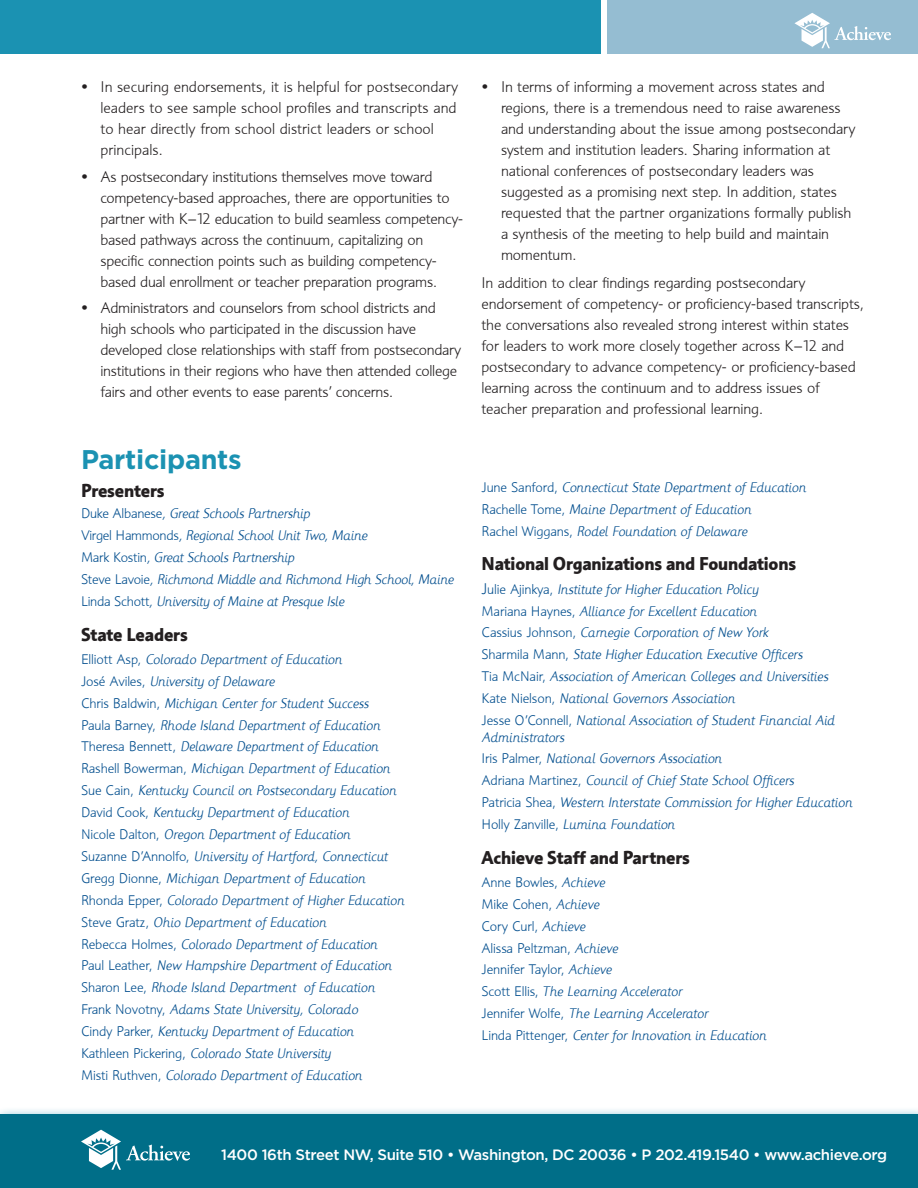
<style>
.page{position:relative;width:918px;height:1188px;background:#fff}
.page>*{position:absolute;margin:0;border:0;box-sizing:border-box;transform-origin:0 0}
.Heading{font:700 27px "Gotham";letter-spacing:-.01em;color:#1b92b2}
.text{font:700 18px "Informa";letter-spacing:-.01em;color:#231f20}
.Heading-2{font:700 18px "Informa";letter-spacing:-.01em;color:#231f20}
.text-2{font:300 15px/21px "Informa";letter-spacing:-.01em;color:#231f20}
.t1{font:500 15px "Gotham";letter-spacing:-.025em;color:#fff}
.text-3{font:italic 300 13.5px/16.5px "Informa";letter-spacing:-.01em;color:#05508f}
.text-4{font:300 13.5px "Informa";letter-spacing:-.01em;color:#05508f}
.s1{font-style:normal}
.s2{font-style:normal;font-size:15px}
.s3{font-style:italic}
</style>
<div class="page">
<div style="left:608px;top:0;width:310px;height:54px;background:#95bdd2"></div>
<div style="left:0;top:0;width:600px;height:54px;background:#1b92b2"></div>
<div style="left:0;top:1107px;width:918px;height:81px;background:#1b92b2;opacity:.75"></div>
<div style="left:0;top:1115px;width:918px;height:73px;background:#006e88"></div>
<svg style="left:81px;top:1130px;width:109px;height:40px"></svg>
<p class="text-2" style="left:100px;top:77px;width:359px;text-indent:-20px">• In securing endorsements, it is helpful for postsecondary leaders to see sample school profiles and transcripts and to hear directly from school district leaders or school principals.</p>
<p class="text-2" style="left:100px;top:166px;width:364px;text-indent:-20px">• As postsecondary institutions themselves move toward competency-based approaches, there are opportunities to partner with K–12 education to build seamless competency&shy;based pathways across the continuum, capitalizing on specific connection points such as building competency&shy;based dual enrollment or teacher preparation programs.</p>
<p class="text-2" style="left:100px;top:297px;width:362px;text-indent:-20px">• Administrators and counselors from school districts and high schools who participated in the discussion have developed close relationships with staff from postsecondary institutions in their regions who have then attended college fairs and other events to ease parents’ concerns.</p>
<p class="Heading" style="left:81px;top:441px;width:162px">Participants</p>
<p class="Heading-2" style="left:81px;top:479px;width:85px">Presenters</p>
<p class="text-3" style="left:81px;top:505px;width:231px"><span class="s1">Duke Albanese</span>, Great Schools Partnership</p>
<p class="text-3" style="left:81px;top:527px;width:288px"><span class="s1">Virgel Hammonds</span>, Regional School Unit Two, Maine</p>
<p class="text-3" style="left:81px;top:549px;width:215px"><span class="s1">Mark Kostin</span>, Great Schools Partnership</p>
<p class="text-3" style="left:81px;top:571px;width:374px"><span class="s1">Steve Lavoie</span>, Richmond Middle and Richmond High School, Maine</p>
<p class="text-3" style="left:81px;top:593px;width:265px"><span class="s1">Linda Schott</span>, University of Maine at Presque Isle</p>
<p class="text" style="left:81px;top:623px;width:108px">State Leaders</p>
<p class="text-3" style="left:81px;top:651px;width:263px"><span class="s1">Elliott Asp,</span> Colorado Department of Education</p>
<p class="text-3" style="left:81px;top:673px;width:195px"><span class="s1">José Aviles,</span> University of Delaware</p>
<p class="text-3" style="left:81px;top:695px;width:289px"><span class="s1">Chris Baldwin,</span> Michigan Center for Student Success</p>
<p class="text-3" style="left:81px;top:716px;width:301px"><span class="s1">Paula Barney,</span> Rhode Island Department of Education</p>
<p class="text-3" style="left:81px;top:738px;width:299px"><span class="s1">Theresa Bennett,</span> Delaware Department of Education</p>
<p class="text-3" style="left:81px;top:760px;width:311px"><span class="s1">Rashell Bowerman,</span> Michigan Department of Education</p>
<p class="text-3" style="left:81px;top:782px;width:317px"><span class="s1">Sue Cain,</span> Kentucky Council on Postsecondary Education</p>
<p class="text-3" style="left:81px;top:804px;width:270px"><span class="s1">David Cook,</span> Kentucky Department of Education</p>
<p class="text-3" style="left:81px;top:826px;width:271px"><span class="s1">Nicole Dalton,</span> Oregon Department of Education</p>
<p class="text-3" style="left:81px;top:848px;width:308px"><span class="s1">Suzanne D’Annolfo,</span> University of Hartford, Connecticut</p>
<p class="text-3" style="left:81px;top:870px;width:286px"><span class="s1">Gregg Dionne,</span> Michigan Department of Education</p>
<p class="text-3" style="left:81px;top:892px;width:325px"><span class="s1">Rhonda Epper,</span> Colorado Department of Higher Education</p>
<p class="text-3" style="left:81px;top:914px;width:247px"><span class="s1">Steve Gratz,</span> Ohio Department of Education</p>
<p class="text-3" style="left:81px;top:935px;width:298px"><span class="s1">Rebecca Holmes,</span> Colorado Department of Education</p>
<p class="text-3" style="left:81px;top:957px;width:312px"><span class="s1">Paul Leather,</span> New Hampshire Department of Education</p>
<p class="text-3" style="left:81px;top:979px;width:296px"><span class="s1">Sharon Lee,</span> Rhode Island Department of Education</p>
<p class="text-3" style="left:81px;top:1001px;width:279px"><span class="s1">Frank Novotny,</span> Adams State University, Colorado</p>
<p class="text-3" style="left:81px;top:1023px;width:274px"><span class="s1">Cindy Parker,</span> Kentucky Department of Education</p>
<p class="text-3" style="left:81px;top:1045px;width:252px"><span class="s1">Kathleen Pickering,</span> Colorado State University</p>
<p class="text-3" style="left:81px;top:1067px;width:283px"><span class="s1">Misti Ruthven,</span> Colorado Department of Education</p>
<p class="text-2" style="left:501px;top:77px;width:356px;text-indent:-20px">• In terms of informing a movement across states and regions, there is a tremendous need to raise awareness and understanding about the issue among postsecondary system and institution leaders. Sharing information at national conferences of postsecondary leaders was suggested as a promising next step. In addition, states requested that the partner organizations formally publish a synthesis of the meeting to help build and maintain momentum.</p>
<p class="text-2" style="left:482px;top:272px;width:384px">In addition to clear findings regarding postsecondary endorsement of competency- or proficiency-based transcripts, the conversations also revealed strong interest within states for leaders to work more closely together across K–12 and postsecondary to advance competency- or proficiency-based learning across the continuum and to address issues of teacher preparation and professional learning.</p>
<p class="text-3" style="left:482px;top:479px;width:326px"><span class="s1">June Sanford,</span> Connecticut State Department of Education</p>
<p class="text-3" style="left:482px;top:501px;width:271px"><span class="s1">Rachelle Tome,</span> Maine Department of Education</p>
<p class="text-3" style="left:482px;top:523px;width:268px"><span class="s1">Rachel Wiggans,</span> Rodel Foundation of Delaware</p>
<p class="text" style="left:482px;top:553px;width:316px">National Organizations and Foundations</p>
<p class="text-3" style="left:482px;top:581px;width:278px"><span class="s2">J</span><span class="s1">ulie Ajinkya,</span> Institute for Higher Education Policy</p>
<p class="text-3" style="left:482px;top:602px;width:277px"><span class="s1">Mariana Haynes,</span> Alliance for Excellent Education</p>
<p class="text-3" style="left:482px;top:624px;width:288px"><span class="s1">Cassius Johnson,</span> Carnegie Corporation of New York</p>
<p class="text-3" style="left:482px;top:646px;width:323px"><span class="s1">Sharmila Mann,</span> State Higher Education Executive Officers</p>
<p class="text-3" style="left:482px;top:668px;width:348px"><span class="s1">Tia McNair,</span> Association of American Colleges and Universities</p>
<p class="text-3" style="left:482px;top:690px;width:255px"><span class="s1">Kate Nielson,</span> National Governors Association</p>
<p class="text-3" style="left:482px;top:712px;width:355px"><span class="s1">Jesse O’Connell,</span> National Association of Student Financial Aid<br>Administrators</p>
<p class="text-3" style="left:482px;top:750px;width:242px"><span class="s1">Iris Palmer,</span> National Governors Association</p>
<p class="text-3" style="left:482px;top:772px;width:314px"><span class="s1">Adriana Martinez,</span> Council of Chief State School Officers</p>
<p class="text-3" style="left:482px;top:794px;width:372px"><span class="s1">Patricia Shea,</span> Western Interstate Commission for Higher Education</p>
<p class="text-3" style="left:482px;top:816px;width:195px"><span class="s1">Holly Zanville,</span> Lumina Foundation</p>
<p class="text" style="left:482px;top:847px;width:210px">Achieve Staff and Partners</p>
<p class="text-4" style="left:482px;top:874px;width:125px">Anne Bowles, <span class="s3">Achieve</span></p>
<p class="text-4" style="left:482px;top:896px;width:119px">Mike Cohen, <span class="s3">Achieve</span></p>
<p class="text-4" style="left:482px;top:918px;width:105px">Cory Curl, <span class="s3">Achieve</span></p>
<p class="text-4" style="left:482px;top:940px;width:138px">Alissa Peltzman, <span class="s3">Achieve</span></p>
<p class="text-4" style="left:482px;top:962px;width:132px">Jennifer Taylor, <span class="s3">Achieve</span></p>
<p class="text-3" style="left:482px;top:983px;width:202px"><span class="s1">Scott Ellis,</span> The Learning Accelerator</p>
<p class="text-3" style="left:482px;top:1005px;width:228px"><span class="s1">Jennifer Wolfe,</span> The Learning Accelerator</p>
<p class="text-3" style="left:482px;top:1027px;width:287px"><span class="s1">Linda Pittenger,</span> Center for Innovation in Education</p>
<p class="t1" style="left:221px;top:1145px;width:667px">1400 16th Street NW, Suite 510 • Washington, DC 20036 • P 202.419.1540 • www.achieve.org</p>
</div>
